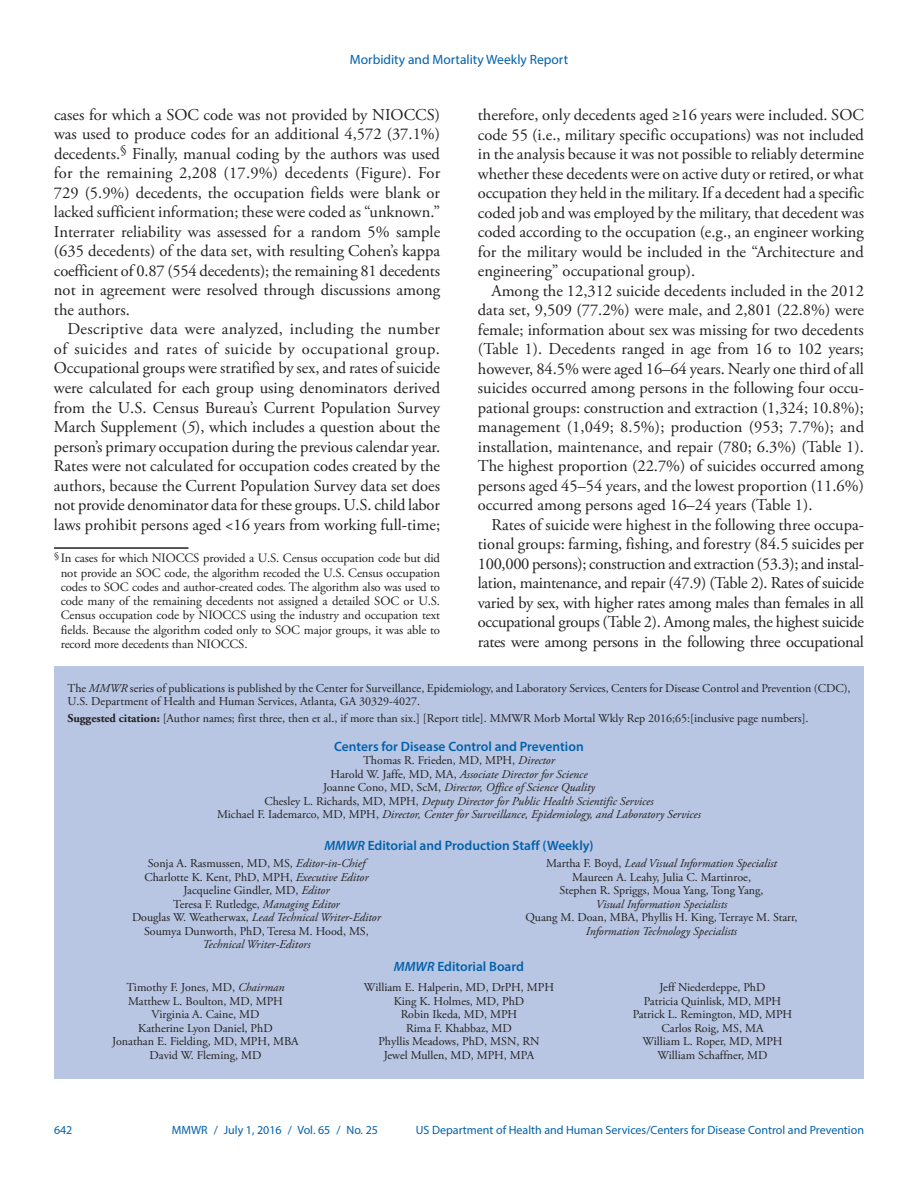
<style>
.page{position:relative;width:918px;height:1188px;background:#fff}
.page>*{position:absolute;margin:0;border:0;box-sizing:border-box;transform-origin:0 0}
.Paragraph{font:16.5px/19.5px "Adobe Garamond Pro";color:#231f20;text-align:justify}
.t1{font:600 13.5px "Myriad Pro";color:#0161ab}
.t2{font:13.5px "Myriad Pro";color:#0161ab}
.Footnote{font:12.75px/14.2px "Adobe Garamond Pro";letter-spacing:-.01em;color:#231f20;text-align:justify}
.t3{font:12px/13.5px "Adobe Garamond Pro";color:#231f20;text-align:center}
.t4{font:italic 12px/13.5px "Adobe Garamond Pro";color:#231f20;text-align:center}
.t5{font:12px "Myriad Pro";color:#0161ab}
.s1{font-style:italic}
.s2{font-weight:700}
.s3{font-style:normal}
</style>
<div class="page">
<div style="left:54px;top:666px;width:810px;height:413px;background:#b8c6e3"></div>
<hr style="left:54px;top:547px;width:134px;height:2px;background:#231f20">
<p class="t2" style="left:350px;top:51px;width:220px">Morbidity and Mortality Weekly Report</p>
<p class="Paragraph" style="left:54px;top:106px;width:388px">cases for which a SOC code was not provided by NIOCCS) was used to produce codes for an additional 4,572 (37.1%) decedents.<sup>§</sup> Finally, manual coding by the authors was used for the remaining 2,208 (17.9%) decedents (Figure). For 729 (5.9%) decedents, the occupation fields were blank or lacked sufficient information; these were coded as “unknown.” Interrater reliability was assessed for a random 5% sample (635 decedents) of the data set, with resulting Cohen’s kappa coefficient of 0.87 (554 decedents); the remaining 81 decedents not in agreement were resolved through discussions among the authors.</p>
<p class="Paragraph" style="left:54px;top:320px;width:388px;text-indent:13px">Descriptive data were analyzed, including the number of suicides and rates of suicide by occupational group.<br>Occupational groups were stratified by sex, and rates of suicide were calculated for each group using denominators derived from the U.S. Census Bureau’s Current Population Survey March Supplement (<span class="s1">5</span>), which includes a question about the person’s primary occupation during the previous calendar year.<br>Rates were not calculated for occupation codes created by the authors, because the Current Population Survey data set does not provide denominator data for these groups. U.S. child labor laws prohibit persons aged &lt;16 years from working full-time;</p>
<p class="Footnote" style="left:61px;top:552px;width:381px;text-indent:-7px"><sup>§</sup> In cases for which NIOCCS provided a U.S. Census occupation code but did not provide an SOC code, the algorithm recoded the U.S. Census occupation codes to SOC codes and author-created codes. The algorithm also was used to code many of the remaining decedents not assigned a detailed SOC or U.S.<br>Census occupation code by NIOCCS using the industry and occupation text fields. Because the algorithm coded only to SOC major groups, it was able to record more decedents than NIOCCS.</p>
<p class="Paragraph" style="left:478px;top:106px;width:388px">therefore, only decedents aged ≥16 years were included. SOC code 55 (i.e., military specific occupations) was not included in the analysis because it was not possible to reliably determine whether these decedents were on active duty or retired, or what occupation they held in the military. If a decedent had a specific coded job and was employed by the military, that decedent was coded according to the occupation (e.g., an engineer working for the military would be included in the “Architecture and engineering” occupational group).</p>
<p class="Paragraph" style="left:478px;top:281px;width:388px;text-indent:13px">Among the 12,312 suicide decedents included in the 2012 data set, 9,509 (77.2%) were male, and 2,801 (22.8%) were female; information about sex was missing for two decedents (Table 1). Decedents ranged in age from 16 to 102 years; however, 84.5% were aged 16–64 years. Nearly one third of all suicides occurred among persons in the following four occu&shy;pational groups: construction and extraction (1,324; 10.8%); management (1,049; 8.5%); production (953; 7.7%); and installation, maintenance, and repair (780; 6.3%) (Table 1).<br>The highest proportion (22.7%) of suicides occurred among persons aged 45–54 years, and the lowest proportion (11.6%) occurred among persons aged 16–24 years (Table 1).</p>
<p class="Paragraph" style="left:478px;top:515px;width:388px;text-indent:13px">Rates of suicide were highest in the following three occupa&shy;tional groups: farming, fishing, and forestry (84.5 suicides per 100,000 persons); construction and extraction (53.3); and instal&shy;lation, maintenance, and repair (47.9) (Table 2). Rates of suicide varied by sex, with higher rates among males than females in all occupational groups (Table 2). Among males, the highest suicide rates were among persons in the following three occupational</p>
<p class="t3" style="left:68px;top:682px;width:785px;text-align:left">The <span class="s1">MMWR</span> series of publications is published by the Center for Surveillance, Epidemiology, and Laboratory Services, Centers for Disease Control and Prevention (CDC),<br>U.S. Department of Health and Human Services, Atlanta, GA 30329-4027.</p>
<p class="t3" style="left:68px;top:712px;width:743px"><span class="s2">Suggested citation:</span> [Author names; first three, then et al., if more than six.] [Report title]. MMWR Morb Mortal Wkly Rep 2016;65:[inclusive page numbers].</p>
<p class="t1" style="left:334px;top:738px;width:251px">Centers for Disease Control and Prevention</p>
<p class="t4" style="left:217px;top:754px;width:485px"><span class="s3">Thomas R. Frieden, MD, MPH,</span> Director<br><span class="s3">Harold W. Jaffe, MD, MA,</span> Associate Director for Science<br><span class="s3">Joanne Cono, MD, ScM,</span> Director, Office of Science Quality<br><span class="s3">Chesley L. Richards, MD, MPH,</span> Deputy Director for Public Health Scientific Services<br><span class="s3">Michael F. Iademarco, MD, MPH,</span> Director, Center for Surveillance, Epidemiology, and Laboratory Services</p>
<p class="t1" style="left:324px;top:837px;width:271px"><span class="s1">MMWR</span> Editorial and Production Staff (Weekly)</p>
<p class="t3" style="left:132px;top:857px;width:250px">Sonja A. Rasmussen, MD, MS, <span class="s1">Editor-in-Chief </span>Charlotte K. Kent, PhD, MPH, <span class="s1">Executive Editor </span>Jacqueline Gindler, MD, <span class="s1">Editor<br></span>Teresa F. Rutledge, <span class="s1">Managing Editor<br></span>Douglas W. Weatherwax, <span class="s1">Lead Technical Writer-Editor </span>Soumya Dunworth, PhD, Teresa M. Hood, MS,</p>
<p class="t4" style="left:203px;top:938px;width:109px">Technical Writer-Editors</p>
<p class="t3" style="left:546px;top:857px;width:232px">Martha F. Boyd, <span class="s1">Lead Visual Information Specialist<br></span>Maureen A. Leahy, Julia C. Martinroe,<br>Stephen R. Spriggs, Moua Yang, Tong Yang,</p>
<p class="t4" style="left:596px;top:897px;width:133px">Visual Information Specialists</p>
<p class="t3" style="left:525px;top:911px;width:274px">Quang M. Doan, MBA, Phyllis H. King, Terraye M. Starr,</p>
<p class="t4" style="left:586px;top:924px;width:153px">Information Technology Specialists</p>
<p class="t1" style="left:394px;top:958px;width:132px"><span class="s1">MMWR</span> Editorial Board</p>
<p class="t3" style="left:112px;top:981px;width:188px">Timothy F. Jones, MD, <span class="s1">Chairman<br></span>Matthew L. Boulton, MD, MPH<br>Virginia A. Caine, MD<br>Katherine Lyon Daniel, PhD<br>Jonathan E. Fielding, MD, MPH, MBA<br>David W. Fleming, MD</p>
<p class="t3" style="left:364px;top:981px;width:192px">William E. Halperin, MD, DrPH, MPH<br>King K. Holmes, MD, PhD<br>Robin Ikeda, MD, MPH<br>Rima F. Khabbaz, MD<br>Phyllis Meadows, PhD, MSN, RN<br>Jewel Mullen, MD, MPH, MPA</p>
<p class="t3" style="left:633px;top:981px;width:161px">Jeff Niederdeppe, PhD<br>Patricia Quinlisk, MD, MPH<br>Patrick L. Remington, MD, MPH<br>Carlos Roig, MS, MA<br>William L. Roper, MD, MPH<br>William Schaffner, MD</p>
<p class="t5" style="left:54px;top:1123px;width:20px">642</p>
<p class="t5" style="left:172px;top:1123px;width:208px">MMWR / July 1, 2016 / Vol. 65 / No. 25</p>
<p class="t5" style="left:416px;top:1123px;width:450px">US Department of Health and Human Services/Centers for Disease Control and Prevention</p>
</div>
